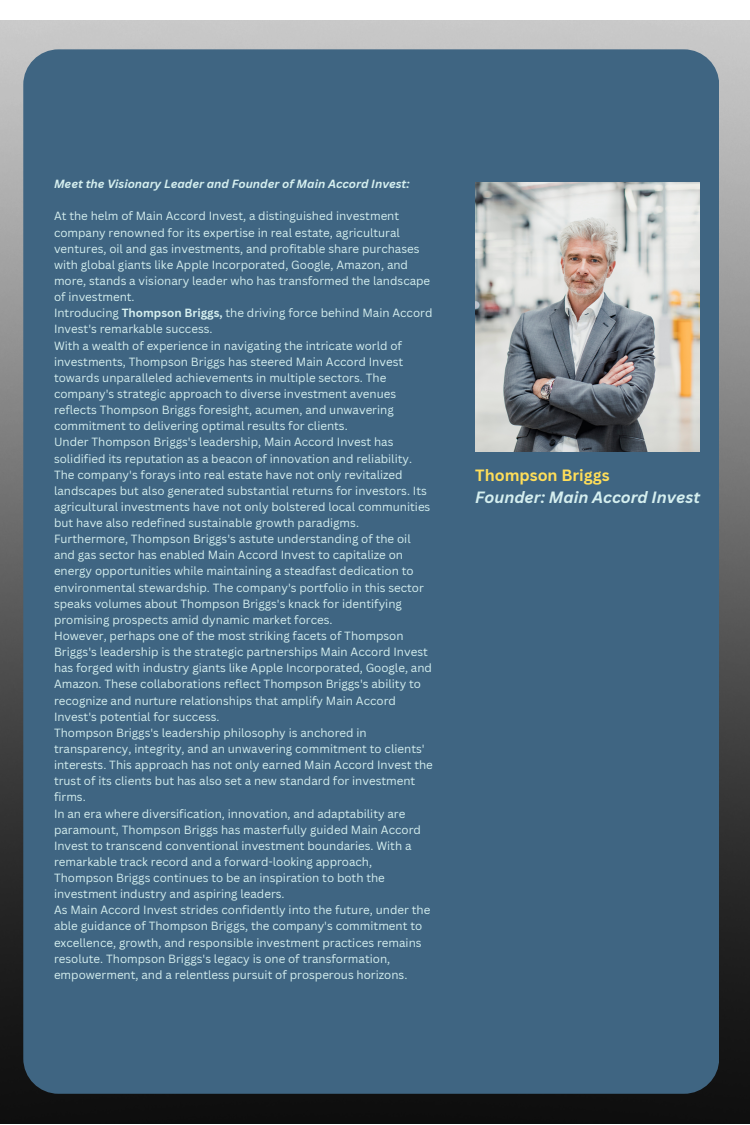
<style>
.page{position:relative;width:750px;height:1125px;background:#fff}
.page>*{position:absolute;margin:0;border:0;box-sizing:border-box;transform-origin:0 0}
.t1{font:italic 700 15.95px "Canva Sans";color:#d5efef}
.t2{font:700 15.95px "Canva Sans";color:#ffde59}
.t3{font:11.55px/16.1px "Canva Sans";color:#d5efef}
.t4{font:italic 700 11.55px "Canva Sans";color:#d5efef}
.s1{font-weight:700}
</style>
<div class="page">
<img style="left:0;top:20px;width:750px;height:1104px">
<div style="left:23px;top:49px;width:696px;height:1045px;background:#3f6582;border-radius:35px"></div>
<img style="left:475px;top:183px;width:224px;height:269px">
<p class="t4" style="left:54px;top:176px;width:357px">Meet the Visionary Leader and Founder of Main Accord Invest:</p>
<p class="t3" style="left:54px;top:208px;width:378px">At the helm of Main Accord Invest, a distinguished investment company renowned for its expertise in real estate, agricultural ventures, oil and gas investments, and profitable share purchases with global giants like Apple Incorporated, Google, Amazon, and more, stands a visionary leader who has transformed the landscape of investment.</p>
<p class="t3" style="left:54px;top:305px;width:380px">Introducing <span class="s1">Thompson Briggs,</span> the driving force behind Main Accord<br>Invest's remarkable success.</p>
<p class="t3" style="left:54px;top:337px;width:351px">With a wealth of experience in navigating the intricate world of investments, Thompson Briggs has steered Main Accord Invest towards unparalleled achievements in multiple sectors. The company's strategic approach to diverse investment avenues reflects Thompson Briggs foresight, acumen, and unwavering commitment to delivering optimal results for clients.</p>
<p class="t3" style="left:54px;top:434px;width:378px">Under Thompson Briggs's leadership, Main Accord Invest has solidified its reputation as a beacon of innovation and reliability.<br>The company's forays into real estate have not only revitalized landscapes but also generated substantial returns for investors. Its agricultural investments have not only bolstered local communities but have also redefined sustainable growth paradigms.</p>
<p class="t3" style="left:54px;top:531px;width:371px">Furthermore, Thompson Briggs's astute understanding of the oil and gas sector has enabled Main Accord Invest to capitalize on energy opportunities while maintaining a steadfast dedication to environmental stewardship. The company's portfolio in this sector speaks volumes about Thompson Briggs's knack for identifying promising prospects amid dynamic market forces.</p>
<p class="t3" style="left:54px;top:627px;width:379px">However, perhaps one of the most striking facets of Thompson Briggs's leadership is the strategic partnerships Main Accord Invest has forged with industry giants like Apple Incorporated, Google, and Amazon. These collaborations reflect Thompson Briggs's ability to recognize and nurture relationships that amplify Main Accord Invest's potential for success.</p>
<p class="t3" style="left:54px;top:724px;width:380px">Thompson Briggs's leadership philosophy is anchored in transparency, integrity, and an unwavering commitment to clients' interests. This approach has not only earned Main Accord Invest the trust of its clients but has also set a new standard for investment firms.</p>
<p class="t3" style="left:54px;top:805px;width:369px">In an era where diversification, innovation, and adaptability are paramount, Thompson Briggs has masterfully guided Main Accord Invest to transcend conventional investment boundaries. With a remarkable track record and a forward-looking approach, Thompson Briggs continues to be an inspiration to both the investment industry and aspiring leaders.</p>
<p class="t3" style="left:54px;top:902px;width:378px">As Main Accord Invest strides confidently into the future, under the able guidance of Thompson Briggs, the company's commitment to excellence, growth, and responsible investment practices remains resolute. Thompson Briggs's legacy is one of transformation, empowerment, and a relentless pursuit of prosperous horizons.</p>
<p class="t2" style="left:475px;top:464px;width:136px">Thompson Briggs</p>
<p class="t1" style="left:475px;top:486px;width:226px">Founder: Main Accord Invest</p>
</div>
